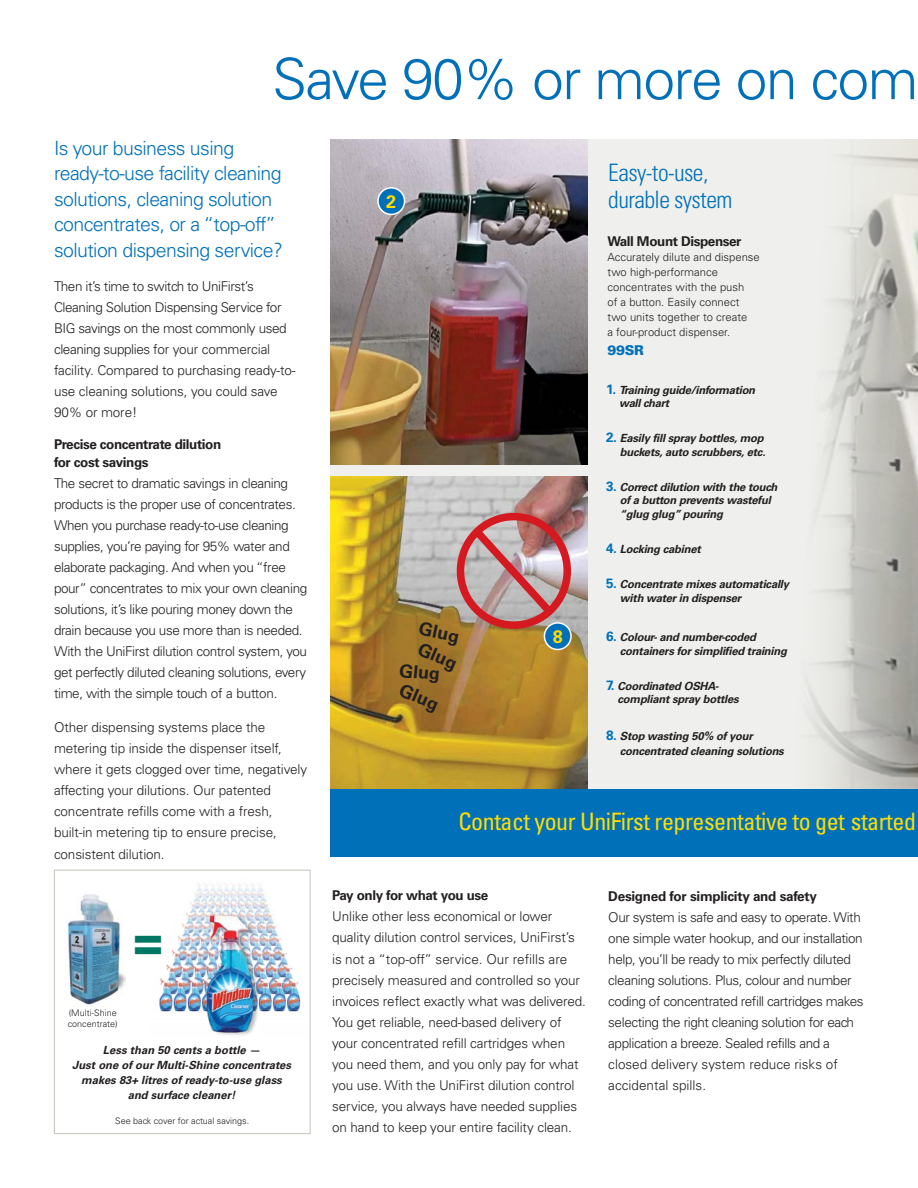
<style>
.page{position:relative;width:918px;height:1188px;background:#fff}
.page>*{position:absolute;margin:0;border:0;box-sizing:border-box;transform-origin:0 0}
.t1{font:300 57px "Univers";letter-spacing:-.025em;color:#0070b9}
.t2{font:900 48.45px "Univers";color:#007663}
.t3{font:condensed 24px "Univers";letter-spacing:-.02em;color:#fd0}
.t4{font:300 condensed 24px/27px "Univers";letter-spacing:-.025em;color:#0070b9}
.t5{font:300 19.5px/25.5px "Univers";letter-spacing:-.03em;color:#0070b9}
.t6{font:700 18px "Univers";color:#231f20}
.t7{font:700 18px "Univers";color:#fd0}
.t8{font:300 13.5px/21px "Univers";letter-spacing:-.03em;color:#231f20}
.t9{font:300 13.5px/21px "Univers";letter-spacing:-.01em;color:#231f20}
.t10{font:700 13.5px/18px "Univers";letter-spacing:-.03em;color:#231f20}
.t11{font:900 13.5px "Univers";color:#0070b9}
.t12{font:italic 700 11.25px/13.5px "Univers";letter-spacing:-.02em;color:#231f20}
.t13{font:300 11.25px/15px "Univers";color:#231f20}
.t14{font:italic 700 11.25px/15px "Univers";color:#231f20;text-align:center}
.t15{font:300 9px/10.8px "Univers";color:#231f20}
.s1{font-style:normal;font-size:13.5px;color:#0070b9}
</style>
<div class="page">
<div style="left:54px;top:870px;width:256px;height:264px;border:1px solid #c1c7bc"></div>
<svg style="left:331px;top:139px;width:587px;height:651px;background:#e3e4e0"></svg>
<img style="left:331px;top:139px;width:256px;height:326px">
<img style="left:331px;top:477px;width:256px;height:313px">
<div style="left:331px;top:790px;width:587px;height:67px;background:#0070b9"></div>
<img style="left:159px;top:884px;width:142px;height:151px">
<img style="left:65px;top:894px;width:60px;height:111px">
<div style="left:457px;top:513px;width:114px;height:116px;border:8px solid #d51920;border-radius:50%"></div>
<svg style="left:467px;top:522px;width:94px;height:101px;background:#c09092"></svg>
<div style="left:544px;top:623px;width:27px;height:26px;background:#0070b9;border-radius:50%"></div>
<div style="left:544px;top:622px;width:28px;height:28px;border:2px solid #fff;border-radius:50%"></div>
<div style="left:378px;top:188px;width:27px;height:26px;background:#0070b9;border-radius:50%"></div>
<div style="left:377px;top:187px;width:28px;height:28px;border:2px solid #fff;border-radius:50%"></div>
<h1 class="t1" style="left:272px;top:45px;width:648px">Save 90% or more on com</h1>
<h3 class="t5" style="left:54px;top:135px;width:230px">Is your business using ready-to-use facility cleaning solutions, cleaning solution concentrates, or a “top-off” solution dispensing service?</h3>
<p class="t8" style="left:54px;top:276px;width:243px">Then it’s time to switch to UniFirst’s Cleaning Solution Dispensing Service for BIG savings on the most commonly used cleaning supplies for your commercial facility. Compared to purchasing ready-to&shy;use cleaning solutions, you could save 90% or more!</p>
<p class="t10" style="left:54px;top:435px;width:169px">Precise concentrate dilution for cost savings</p>
<p class="t8" style="left:54px;top:473px;width:255px">The secret to dramatic savings in cleaning products is the proper use of concentrates.<br>When you purchase ready-to-use cleaning supplies, you’re paying for 95% water and elaborate packaging. And when you “free pour” concentrates to mix your own cleaning solutions, it’s like pouring money down the drain because you use more than is needed.<br>With the UniFirst dilution control system, you get perfectly diluted cleaning solutions, every time, with the simple touch of a button.</p>
<p class="t9" style="left:54px;top:717px;width:255px">Other dispensing systems place the metering tip inside the dispenser itself, where it gets clogged over time, negatively affecting your dilutions. Our patented concentrate refills come with a fresh, built-in metering tip to ensure precise, consistent dilution.</p>
<h2 class="t2" style="left:132px;top:910px;width:33px">=</h2>
<p class="t15" style="left:68px;top:1007px;width:52px">(Multi-Shine concentrate)</p>
<p class="t14" style="left:72px;top:1042px;width:220px">Less than 50 cents a bottle —<br>Just one of our Multi-Shine concentrates makes 83+ litres of ready-to-use glass and surface cleaner!</p>
<p class="t15" style="left:115px;top:1115px;width:136px">See back cover for actual savings.</p>
<h3 class="t7" style="left:386px;top:191px;width:12px">2</h3>
<h3 class="t6" style="left:421px;top:618px;width:43px;rotate:12deg">Glug</h3>
<h3 class="t6" style="left:423px;top:638px;width:43px;rotate:23deg">Glug</h3>
<h3 class="t6" style="left:400px;top:660px;width:43px;rotate:5deg">Glug</h3>
<h3 class="t6" style="left:405px;top:679px;width:43px;rotate:23deg">Glug</h3>
<h3 class="t7" style="left:553px;top:626px;width:12px">8</h3>
<h3 class="t4" style="left:608px;top:159px;width:126px">Easy-to-use, durable system</h3>
<p class="t10" style="left:608px;top:232px;width:136px">Wall Mount Dispenser</p>
<p class="t13" style="left:608px;top:250px;width:154px">Accurately dilute and dispense two high-performance concentrates with the push<br>of a button. Easily connect two units together to create<br>a four-product dispenser.</p>
<p class="t11" style="left:608px;top:341px;width:38px">99SR</p>
<p class="t12" style="left:619px;top:383px;width:138px;text-indent:-13px"><span class="s1">1.</span> Training guide/information wall chart</p>
<p class="t12" style="left:606px;top:432px;width:161px;text-align:right"><span class="s1">2.</span> Easily fill spray bottles, mop buckets, auto scrubbers, etc.</p>
<p class="t12" style="left:620px;top:480px;width:159px;text-indent:-14px"><span class="s1">3.</span> Correct dilution with the touch of a button prevents wasteful “glug glug” pouring</p>
<p class="t12" style="left:606px;top:542px;width:96px"><span class="s1">4.</span> Locking cabinet</p>
<p class="t12" style="left:620px;top:577px;width:171px;text-indent:-14px"><span class="s1">5.</span> Concentrate mixes automatically with water in dispenser</p>
<p class="t12" style="left:620px;top:631px;width:169px;text-indent:-14px"><span class="s1">6.</span> Colour- and number-coded containers for simplified training</p>
<p class="t12" style="left:618px;top:679px;width:123px;text-indent:-12px"><span class="s1">7.</span> Coordinated OSHA&shy;compliant spray bottles</p>
<p class="t12" style="left:620px;top:729px;width:166px;line-height:15px;text-indent:-14px"><span class="s1">8.</span> Stop wasting 50% of your concentrated cleaning solutions</p>
<h3 class="t3" style="left:458px;top:807px;width:459px">Contact your UniFirst representative to get started</h3>
<p class="t10" style="left:332px;top:887px;width:158px">Pay only for what you use</p>
<p class="t9" style="left:332px;top:906px;width:255px">Unlike other less economical or lower quality dilution control services, UniFirst’s is not a “top-off” service. Our refills are precisely measured and controlled so your invoices reflect exactly what was delivered.<br>You get reliable, need-based delivery of your concentrated refill cartridges when you need them, and you only pay for what you use. With the UniFirst dilution control service, you always have needed supplies on hand to keep your entire facility clean.</p>
<p class="t10" style="left:608px;top:887px;width:210px">Designed for simplicity and safety</p>
<p class="t8" style="left:608px;top:906px;width:257px">Our system is safe and easy to operate. With one simple water hookup, and our installation help, you’ll be ready to mix perfectly diluted cleaning solutions. Plus, colour and number coding of concentrated refill cartridges makes selecting the right cleaning solution for each application a breeze. Sealed refills and a closed delivery system reduce risks of accidental spills.</p>
</div>
